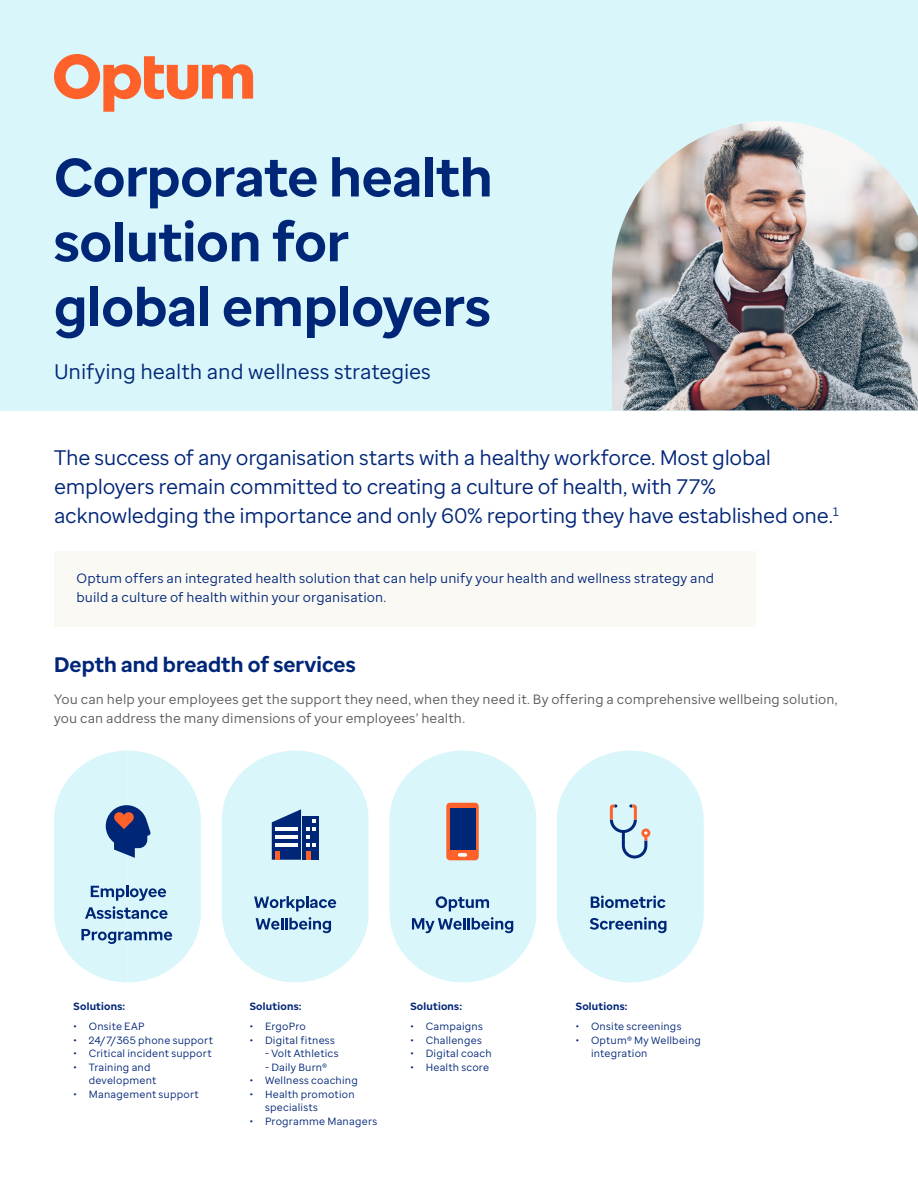
<style>
.page{position:relative;width:918px;height:1188px;background:#fff}
.page>*{position:absolute;margin:0;border:0;box-sizing:border-box;transform-origin:0 0}
.t1{font:700 54px/64.8px "Optum Sans";letter-spacing:-.005em;color:#002677}
.t2{font:21px/29.4px "Optum Sans";letter-spacing:-.015em;color:#002677}
.t3{font:700 21px "Optum Sans";letter-spacing:.005em;color:#002677}
.t4{font:13.5px/18.9px "Optum Sans";letter-spacing:.01em;color:#5a5a5a}
.t5{font:13.5px/18.9px "Optum Sans";letter-spacing:.005em;color:#002677}
.t6{font:10.5px/13.5px "Optum Sans";letter-spacing:.02em;color:#002677}
.t7{font:700 10.5px "Optum Sans";letter-spacing:.025em;color:#002677}
</style>
<div class="page">
<svg style="left:557px;top:751px;width:147px;height:232px;background:#d7eff5"></svg>
<svg style="left:390px;top:751px;width:146px;height:231px;background:#d8eef2"></svg>
<div style="left:450px;top:808px;width:25px;height:42px;background:#002678"></div>
<svg style="left:222px;top:751px;width:147px;height:231px;background:#cee7f0"></svg>
<svg style="left:54px;top:751px;width:147px;height:231px;background:#cde5ef"></svg>
<div style="left:54px;top:551px;width:702px;height:76px;background:#fbf9f4"></div>
<div style="left:0;top:0;width:918px;height:410px;background:#d9f6fa"></div>
<svg style="left:54px;top:54px;width:199px;height:58px"></svg>
<img style="left:612px;top:121px;width:306px;height:289px">
<h1 class="t1" style="left:54px;top:145px;width:440px">Corporate health solution for global employers</h1>
<h2 class="t2" style="left:54px;top:357px;width:378px">Unifying health and wellness strategies</h2>
<h2 class="t2" style="left:54px;top:442px;width:786px">The success of any organisation starts with a healthy workforce. Most global employers remain committed to creating a culture of health, with 77% acknowledging the importance and only 60% reporting they have established one.<sup>1</sup></h2>
<p class="t5" style="left:76px;top:568px;width:639px">Optum offers an integrated health solution that can help unify your health and wellness strategy and build a culture of health within your organisation.</p>
<h2 class="t3" style="left:54px;top:650px;width:303px">Depth and breadth of services</h2>
<p class="t4" style="left:54px;top:690px;width:785px">You can help your employees get the support they need, when they need it. By offering a comprehensive wellbeing solution, you can address the many dimensions of your employees’ health.</p>
<p class="t7" style="left:73px;top:999px;width:53px">Solutions:</p>
<p class="t6" style="left:73px;top:1020px;width:73px">• Onsite EAP</p>
<p class="t6" style="left:73px;top:1033px;width:141px">• 24/7/365 phone support</p>
<p class="t6" style="left:73px;top:1047px;width:140px">• Critical incident support</p>
<p class="t6" style="left:89px;top:1060px;width:69px;text-indent:-15px">• Training and development</p>
<p class="t6" style="left:73px;top:1087px;width:127px">• Management support</p>
<p class="t7" style="left:250px;top:999px;width:53px">Solutions:</p>
<p class="t6" style="left:250px;top:1020px;width:58px">• ErgoPro</p>
<p class="t6" style="left:250px;top:1033px;width:87px">• Digital fitness</p>
<p class="t6" style="left:265px;top:1047px;width:75px">- Volt Athletics</p>
<p class="t6" style="left:265px;top:1060px;width:64px">- Daily Burn®</p>
<p class="t6" style="left:250px;top:1074px;width:110px">• Wellness coaching</p>
<p class="t6" style="left:265px;top:1087px;width:91px;text-indent:-15px">• Health promotion specialists</p>
<p class="t6" style="left:250px;top:1114px;width:129px">• Programme Managers</p>
<p class="t7" style="left:410px;top:999px;width:53px">Solutions:</p>
<p class="t6" style="left:410px;top:1020px;width:74px">• Campaigns</p>
<p class="t6" style="left:410px;top:1033px;width:73px">• Challenges</p>
<p class="t6" style="left:410px;top:1047px;width:83px">• Digital coach</p>
<p class="t6" style="left:410px;top:1060px;width:80px">• Health score</p>
<p class="t7" style="left:576px;top:999px;width:53px">Solutions:</p>
<p class="t6" style="left:576px;top:1020px;width:107px">• Onsite screenings</p>
<p class="t6" style="left:591px;top:1033px;width:111px;text-indent:-15px">• Optum® My Wellbeing integration</p>
</div>
